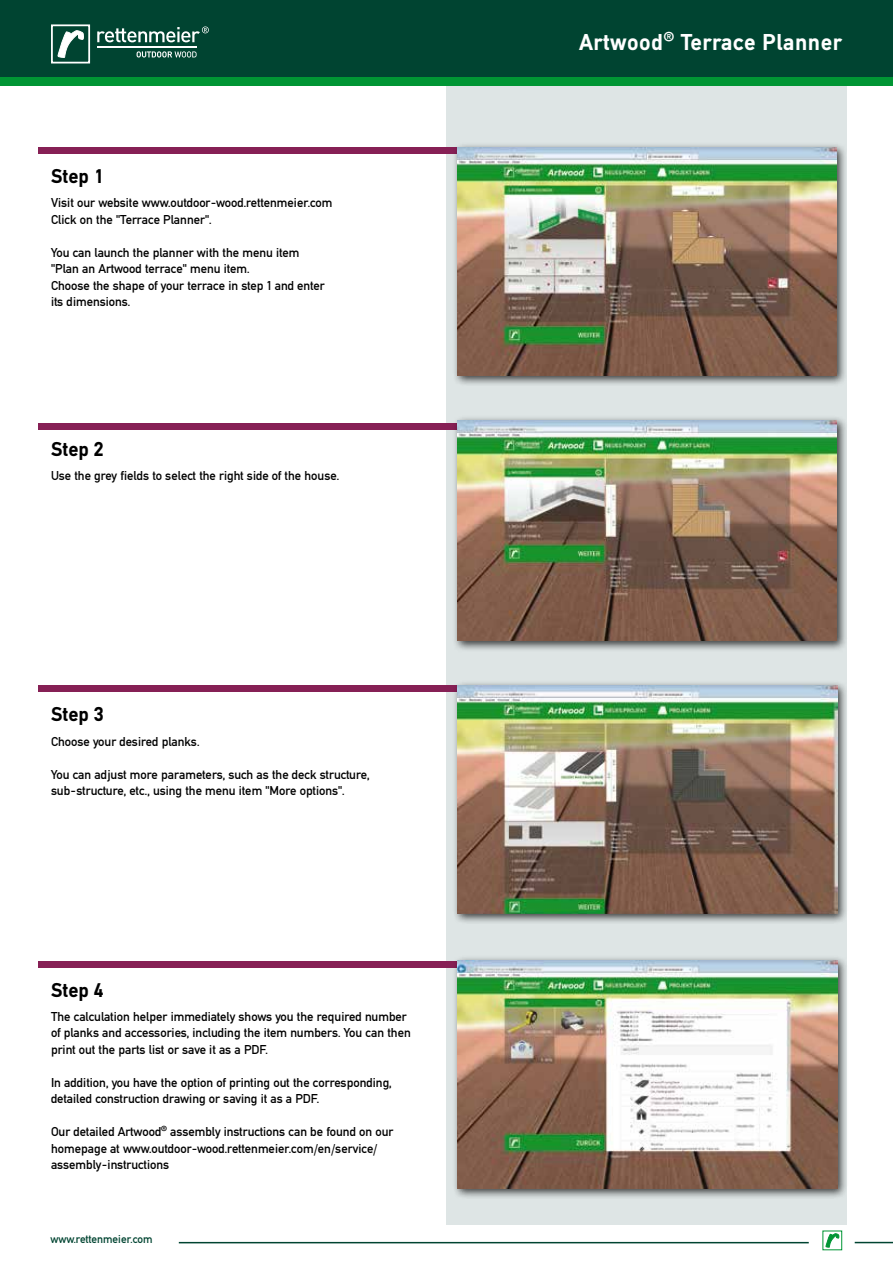
<style>
.page{position:relative;width:893px;height:1263px;background:#fff}
.page>*{position:absolute;margin:0;border:0;box-sizing:border-box;transform-origin:0 0}
.t1{font:700 24px "DIN Mittel EF";letter-spacing:.02em;color:#fff}
.t2{font:700 21px "DIN Mittel EF";color:#000}
.t3{font:13.5px/16.5px "DIN Mittel EF";color:#000}
.t4{font:12px "DIN Mittel EF";color:#004431}
.s1{font-weight:700}
</style>
<div class="page">
<hr style="left:179px;top:1242px;width:630px;height:1px;background:#004431">
<div style="left:822px;top:1230px;width:20px;height:20px;background:linear-gradient(to right,#fff,#fff)"></div>
<svg style="left:826px;top:1233px;width:13px;height:14px"></svg>
<hr style="left:855px;top:1242px;width:38px;height:1px;background:#004431">
<div style="left:446px;top:81px;width:401px;height:1144px;background:#dee5e5"></div>
<div style="left:39px;top:423px;width:419px;height:6px;background:#862055"></div>
<div style="left:39px;top:147px;width:419px;height:7px;background:#862055"></div>
<div style="left:39px;top:685px;width:419px;height:7px;background:#862055"></div>
<div style="left:39px;top:961px;width:419px;height:6px;background:#862055"></div>
<div style="left:452px;top:142px;width:396px;height:244px;background:#000;opacity:.75"></div>
<img style="left:457px;top:147px;width:379px;height:228px">
<div style="left:452px;top:415px;width:396px;height:237px;background:#000;opacity:.75"></div>
<img style="left:458px;top:420px;width:379px;height:221px">
<div style="left:452px;top:680px;width:397px;height:244px;background:#000;opacity:.75"></div>
<img style="left:457px;top:685px;width:380px;height:228px">
<div style="left:452px;top:955px;width:397px;height:244px;background:#000;opacity:.75"></div>
<img style="left:457px;top:961px;width:380px;height:227px">
<div style="left:0;top:0;width:893px;height:85px;background:#009534"></div>
<div style="left:0;top:0;width:893px;height:77px;background:#004431"></div>
<div style="left:51px;top:24px;width:39px;height:39px;border:2px solid #fff"></div>
<svg style="left:97px;top:26px;width:112px;height:16px"></svg>
<svg style="left:57px;top:30px;width:27px;height:28px"></svg>
<hr style="left:97px;top:46px;width:100px;height:1px;background:#fff">
<svg style="left:137px;top:51px;width:60px;height:7px"></svg>
<h2 class="t2" style="left:51px;top:164px;width:54px">Step 1</h2>
<p class="t3" style="left:51px;top:195px;width:283px">Visit our website www.outdoor-wood.rettenmeier.com<br>Click on the "Terrace Planner".</p>
<p class="t3" style="left:51px;top:244px;width:275px">You can launch the planner with the menu item "Plan an Artwood terrace" menu item.<br>Choose the shape of your terrace in step 1 and enter its dimensions.</p>
<h2 class="t2" style="left:51px;top:437px;width:54px">Step 2</h2>
<p class="t3" style="left:51px;top:468px;width:290px">Use the grey fields to select the right side of the house.</p>
<h2 class="t2" style="left:51px;top:702px;width:54px">Step 3</h2>
<p class="t3" style="left:51px;top:733px;width:150px">Choose your desired planks.</p>
<p class="t3" style="left:51px;top:766px;width:320px">You can adjust more parameters, such as the deck structure, sub-structure, etc., using the menu item "More options".</p>
<h2 class="t2" style="left:51px;top:977px;width:54px">Step 4</h2>
<p class="t3" style="left:51px;top:1008px;width:361px">The calculation helper immediately shows you the required number of planks and accessories, including the item numbers. You can then print out the parts list or save it as a PDF.</p>
<p class="t3" style="left:51px;top:1074px;width:342px">In addition, you have the option of printing out the corresponding, detailed construction drawing or saving it as a PDF.</p>
<p class="t3" style="left:51px;top:1123px;width:344px">Our detailed Artwood<span class="s1">®</span> assembly instructions can be found on our homepage at www.outdoor-wood.rettenmeier.com/en/service/ assembly-instructions</p>
<p class="t4" style="left:51px;top:1232px;width:104px">www.rettenmeier.com</p>
<h1 class="t1" style="left:579px;top:28px;width:264px">Artwood® Terrace Planner</h1>
<h1 class="t1" style="left:510px;top:28px;width:334px">Construction boards nd timbers</h1>
</div>
